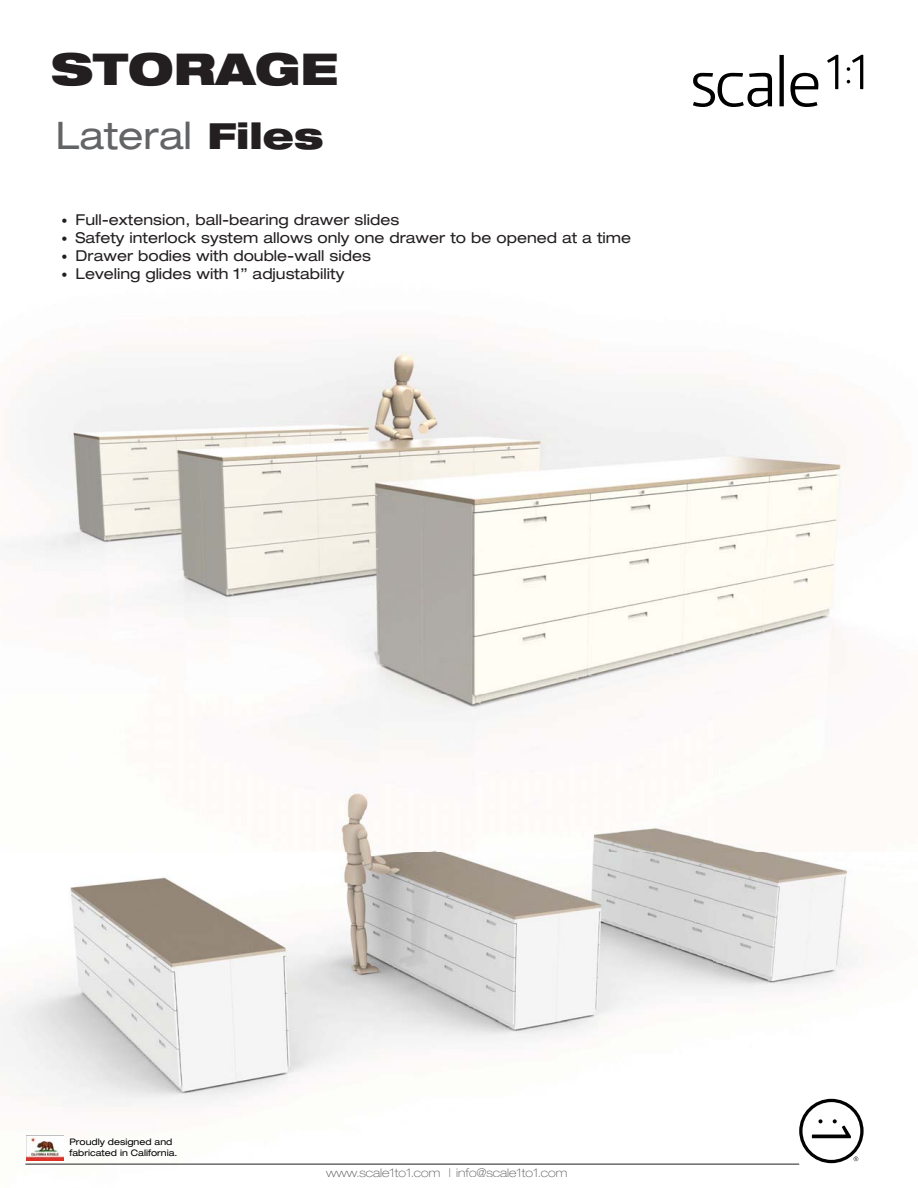
<style>
.page{position:relative;width:918px;height:1188px;background:#fff}
.page>*{position:absolute;margin:0;border:0;box-sizing:border-box;transform-origin:0 0}
.t1{font:900 expanded 43.95px "Helvetica Neue LT Std";color:#231f20}
.t2{font:expanded 38.1px "Helvetica Neue LT Std";color:#636466}
.t3{font:expanded 15px "Helvetica Neue LT Std";color:#231f20}
.t4{font:100 expanded 12px "Helvetica Neue LT Std";color:#58595b}
.t5{font:expanded 9px/10.5px "Helvetica Neue LT Std";color:#010202}
.s1{font-weight:900;font-size:36px;color:#231f20}
.s2{font-weight:300;font-size:12px}
</style>
<div class="page">
<img style="left:5px;top:334px;width:842px;height:360px">
<img style="left:0;top:851px;width:867px;height:314px">
<img style="left:270px;top:694px;width:489px;height:157px">
<svg style="left:799px;top:1099px;width:65px;height:64px"></svg>
<img style="left:26px;top:1135px;width:37px;height:25px">
<hr style="left:25px;top:1164px;width:774px;height:1px;background:#231f20">
<svg style="left:693px;top:55px;width:170px;height:52px"></svg>
<h1 class="t1" style="left:51px;top:54px;width:289px">STORAGE</h1>
<h2 class="t2" style="left:56px;top:121px;width:270px">Lateral <span class="s1">Files</span></h2>
<p class="t3" style="left:62px;top:215px;width:339px"><span class="s2">•</span> Full-extension, ball-bearing drawer slides</p>
<p class="t3" style="left:62px;top:233px;width:571px"><span class="s2">•</span> Safety interlock system allows only one drawer to be opened at a time</p>
<p class="t3" style="left:62px;top:251px;width:311px"><span class="s2">•</span> Drawer bodies with double-wall sides</p>
<p class="t3" style="left:62px;top:269px;width:284px"><span class="s2">•</span> Leveling glides with 1” adjustability</p>
<p class="t5" style="left:69px;top:1138px;width:110px">Proudly designed and fabricated in California.</p>
<p class="t4" style="left:326px;top:1168px;width:243px">www.scale1to1.com | info@scale1to1.com</p>
</div>
